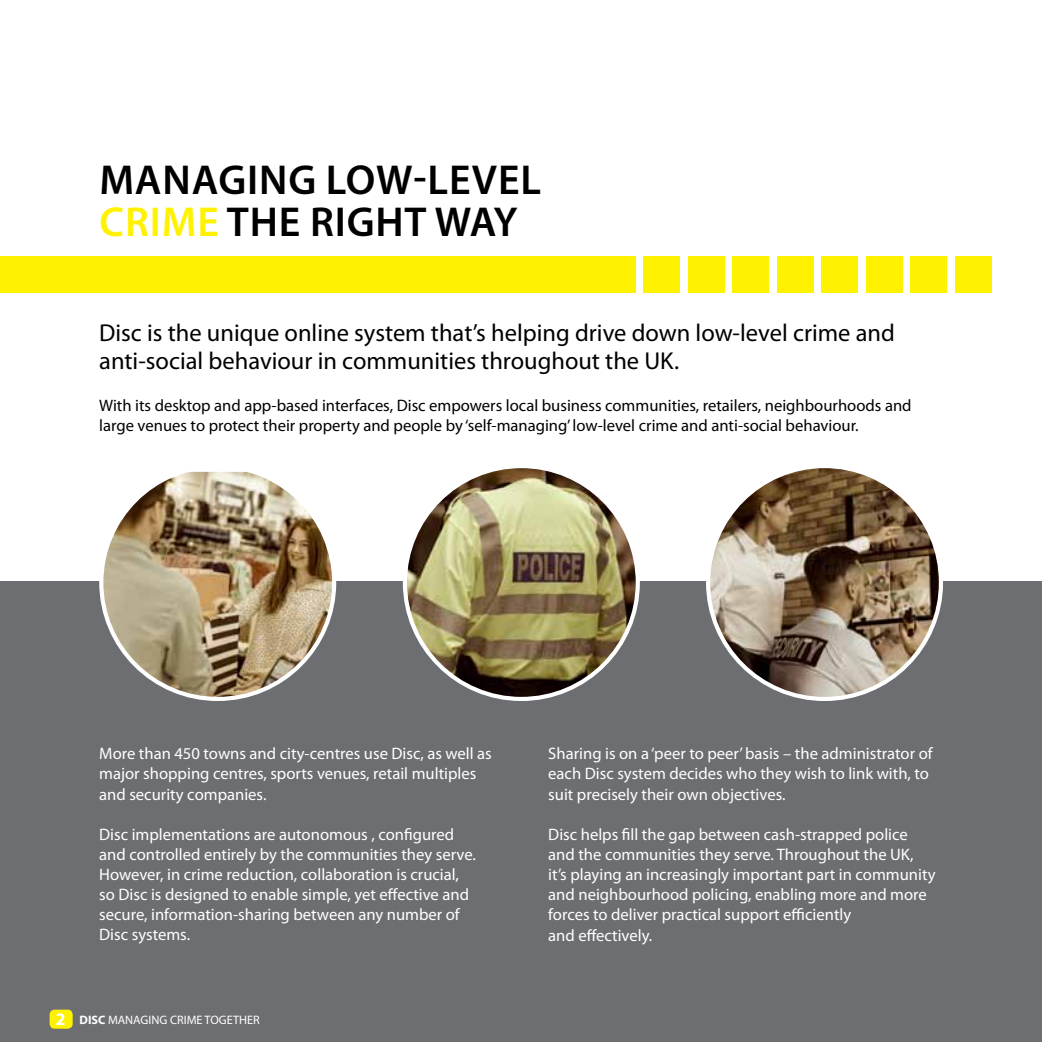
<style>
.page{position:relative;width:1042px;height:1042px;background:#fff}
.page>*{position:absolute;margin:0;border:0;box-sizing:border-box;transform-origin:0 0}
.t1{font:600 42px/42px "Myriad Pro";letter-spacing:.02em;color:#000}
.t2{font:24.5px/28px "Myriad Pro";color:#000}
.t3{font:16.62px/20.1px "Myriad Pro";color:#fff}
.t4{font:16.62px/20.1px "Myriad Pro";color:#000}
.t5{font:12.25px "Myriad Pro";color:#fff}
.s1{color:#fff200}
.s2{font-weight:700;font-size:17.5px}
.s3{font-weight:700}
</style>
<div class="page">
<div style="left:0;top:581px;width:1042px;height:461px;background:#6d6e71"></div>
<img style="left:102px;top:472px;width:232px;height:227px">
<img style="left:405px;top:466px;width:233px;height:233px;border-radius:116px">
<img style="left:708px;top:466px;width:233px;height:233px;border-radius:116px">
<div style="left:0;top:256px;width:635px;height:36px;background:#fff200"></div>
<div style="left:643px;top:256px;width:37px;height:36px;background:#fff200"></div>
<div style="left:688px;top:256px;width:36px;height:36px;background:#fff200"></div>
<div style="left:732px;top:256px;width:37px;height:36px;background:#fff200"></div>
<div style="left:777px;top:256px;width:36px;height:36px;background:#fff200"></div>
<div style="left:821px;top:256px;width:37px;height:36px;background:#fff200"></div>
<div style="left:866px;top:256px;width:36px;height:36px;background:#fff200"></div>
<div style="left:910px;top:256px;width:37px;height:36px;background:#fff200"></div>
<div style="left:955px;top:256px;width:36px;height:36px;background:#fff200"></div>
<div style="left:50px;top:1009px;width:23px;height:19px;background:#fff200;border-radius:5px"></div>
<h1 class="t1" style="left:100px;top:158px;width:439px">MANAGING LOW-LEVEL<br><span class="s1">CRIME</span> THE RIGHT WAY</h1>
<h2 class="t2" style="left:99px;top:319px;width:797px">Disc is the unique online system that’s helping drive down low-level crime and anti-social behaviour in communities throughout the UK.</h2>
<p class="t4" style="left:99px;top:395px;width:814px">With its desktop and app-based interfaces, Disc empowers local business communities, retailers, neighbourhoods and large venues to protect their property and people by ‘self-managing’ low-level crime and anti-social behaviour.</p>
<p class="t3" style="left:99px;top:743px;width:394px">More than 450 towns and city-centres use Disc, as well as major shopping centres, sports venues, retail multiples and security companies.</p>
<p class="t3" style="left:99px;top:824px;width:378px">Disc implementations are autonomous , configured and controlled entirely by the communities they serve.<br>However, in crime reduction, collaboration is crucial, so Disc is designed to enable simple, yet effective and secure, information-sharing between any number of Disc systems.</p>
<p class="t5" style="left:56px;top:1012px;width:205px"><span class="s2">2</span> <span class="s3">DISC</span> MANAGING CRIME TOGETHER</p>
<p class="t3" style="left:548px;top:743px;width:386px">Sharing is on a ‘peer to peer’ basis – the administrator of each Disc system decides who they wish to link with, to suit precisely their own objectives.</p>
<p class="t3" style="left:548px;top:824px;width:389px">Disc helps fill the gap between cash-strapped police and the communities they serve. Throughout the UK, it’s playing an increasingly important part in community and neighbourhood policing, enabling more and more forces to deliver practical support efficiently<br>and effectively.</p>
</div>
